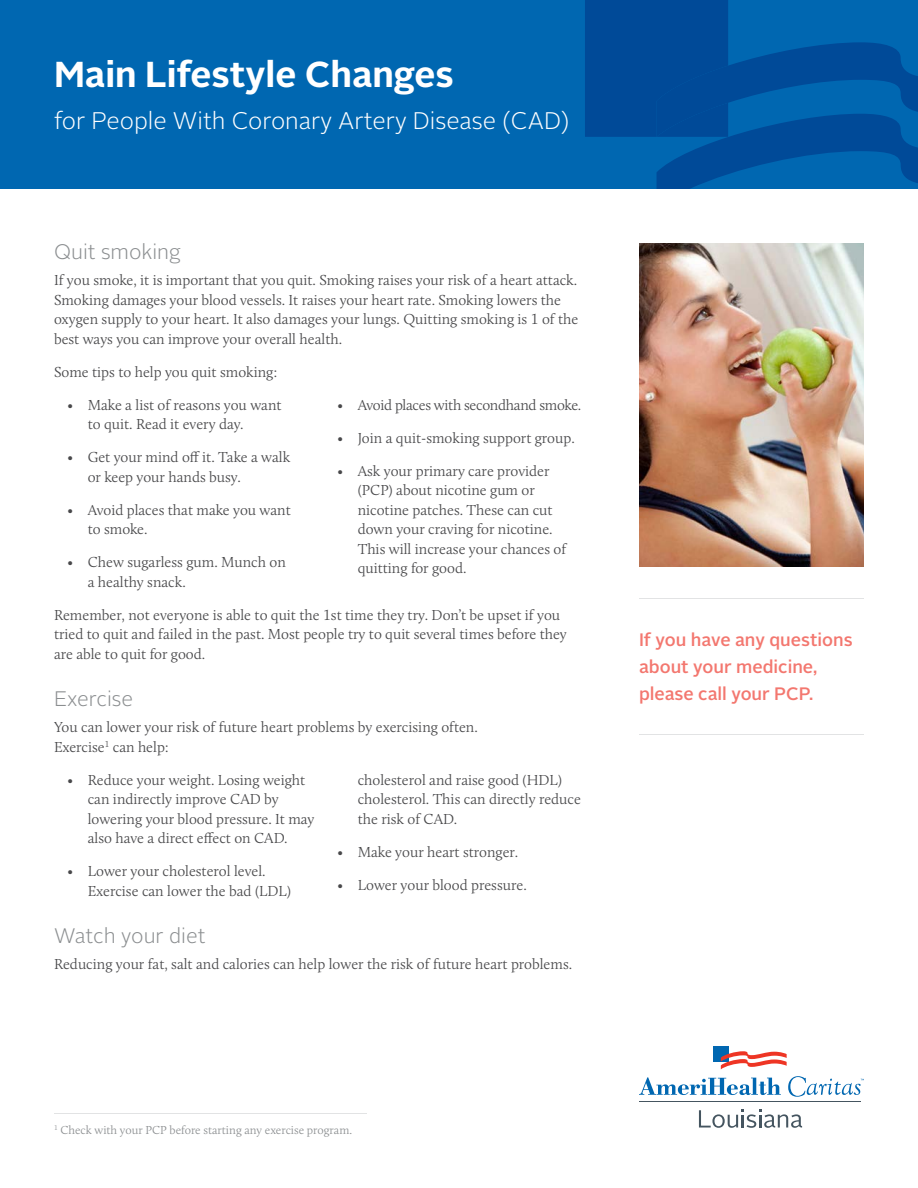
<style>
.page{position:relative;width:918px;height:1188px;background:#fff}
.page>*{position:absolute;margin:0;border:0;box-sizing:border-box;transform-origin:0 0}
.t1{font:700 36px "Alright Sans";color:#fff}
.t2{font:300 24px "Alright Sans";color:#fff}
.t3{font:300 21px "Alright Sans";color:#8b8e90}
.t4{font:500 18px/27px "Alright Sans";color:#f3776f}
.t5{font:300 15px/19.5px "Calluna";color:#48484a}
.t6{font:300 15px "Calluna";letter-spacing:-.02em;color:#48484a}
.t7{font:300 12px "Calluna";color:#8b8e90}
</style>
<div class="page">
<hr style="left:54px;top:1113px;width:312px;height:1px;background:#e2e3e4">
<hr style="left:639px;top:734px;width:225px;height:1px;background:#e2e3e4">
<hr style="left:639px;top:598px;width:225px;height:1px;background:#e2e3e4">
<div style="left:0;top:0;width:918px;height:189px;background:#0067b1"></div>
<svg style="left:585px;top:0;width:333px;height:189px"></svg>
<img style="left:639px;top:243px;width:225px;height:324px">
<div style="left:713px;top:1046px;width:16px;height:16px;background:#0067b1"></div>
<svg style="left:721px;top:1051px;width:66px;height:18px"></svg>
<svg style="left:639px;top:1077px;width:142px;height:18px"></svg>
<svg style="left:699px;top:1109px;width:103px;height:19px"></svg>
<hr style="left:639px;top:1101px;width:222px;height:1px;background:#455560">
<svg style="left:788px;top:1076px;width:76px;height:21px"></svg>
<h1 class="t1" style="left:54px;top:49px;width:401px">Main Lifestyle Changes</h1>
<h2 class="t2" style="left:54px;top:105px;width:517px">for People With Coronary Artery Disease (CAD)</h2>
<h3 class="t3" style="left:54px;top:237px;width:128px">Quit smoking</h3>
<p class="t5" style="left:54px;top:270px;width:526px">If you smoke, it is important that you quit. Smoking raises your risk of a heart attack.<br>Smoking damages your blood vessels. It raises your heart rate. Smoking lowers the oxygen supply to your heart. It also damages your lungs. Quitting smoking is 1 of the best ways you can improve your overall health.</p>
<p class="t5" style="left:54px;top:362px;width:225px">Some tips to help you quit smoking:</p>
<p class="t5" style="left:88px;top:395px;width:195px;text-indent:-20px">• Make a list of reasons you want to quit. Read it every day.</p>
<p class="t5" style="left:88px;top:447px;width:204px;text-indent:-20px">• Get your mind off it. Take a walk or keep your hands busy.</p>
<p class="t5" style="left:88px;top:500px;width:205px;text-indent:-20px">• Avoid places that make you want to smoke.</p>
<p class="t5" style="left:88px;top:552px;width:200px;text-indent:-20px">• Chew sugarless gum. Munch on a healthy snack.</p>
<p class="t6" style="left:338px;top:396px;width:245px">• Avoid places with secondhand smoke.</p>
<p class="t5" style="left:338px;top:428px;width:239px">• Join a quit-smoking support group.</p>
<p class="t5" style="left:358px;top:461px;width:210px;text-indent:-20px">• Ask your primary care provider (PCP) about nicotine gum or nicotine patches. These can cut down your craving for nicotine.<br>This will increase your chances of quitting for good.</p>
<p class="t5" style="left:54px;top:605px;width:514px">Remember, not everyone is able to quit the 1st time they try. Don’t be upset if you tried to quit and failed in the past. Most people try to quit several times before they are able to quit for good.</p>
<h3 class="t3" style="left:54px;top:684px;width:81px">Exercise</h3>
<p class="t5" style="left:54px;top:717px;width:425px">You can lower your risk of future heart problems by exercising often.</p>
<p class="t5" style="left:54px;top:737px;width:117px">Exercise<sup>1</sup> can help:</p>
<p class="t5" style="left:88px;top:770px;width:228px;text-indent:-20px">• Reduce your weight. Losing weight can indirectly improve CAD by lowering your blood pressure. It may also have a direct effect on CAD.</p>
<p class="t5" style="left:88px;top:861px;width:205px;text-indent:-20px">• Lower your cholesterol level.<br>Exercise can lower the bad (LDL)</p>
<h3 class="t3" style="left:54px;top:921px;width:153px">Watch your diet</h3>
<p class="t5" style="left:358px;top:770px;width:225px">cholesterol and raise good (HDL) cholesterol. This can directly reduce the risk of CAD.</p>
<p class="t5" style="left:338px;top:842px;width:182px">• Make your heart stronger.</p>
<p class="t5" style="left:338px;top:875px;width:191px">• Lower your blood pressure.</p>
<p class="t5" style="left:54px;top:954px;width:520px">Reducing your fat, salt and calories can help lower the risk of future heart problems.</p>
<p class="t4" style="left:639px;top:627px;width:215px">If you have any questions about your medicine, please call your PCP.</p>
<p class="t7" style="left:54px;top:1123px;width:300px"><sup>1</sup> Check with your PCP before starting any exercise program.</p>
</div>
